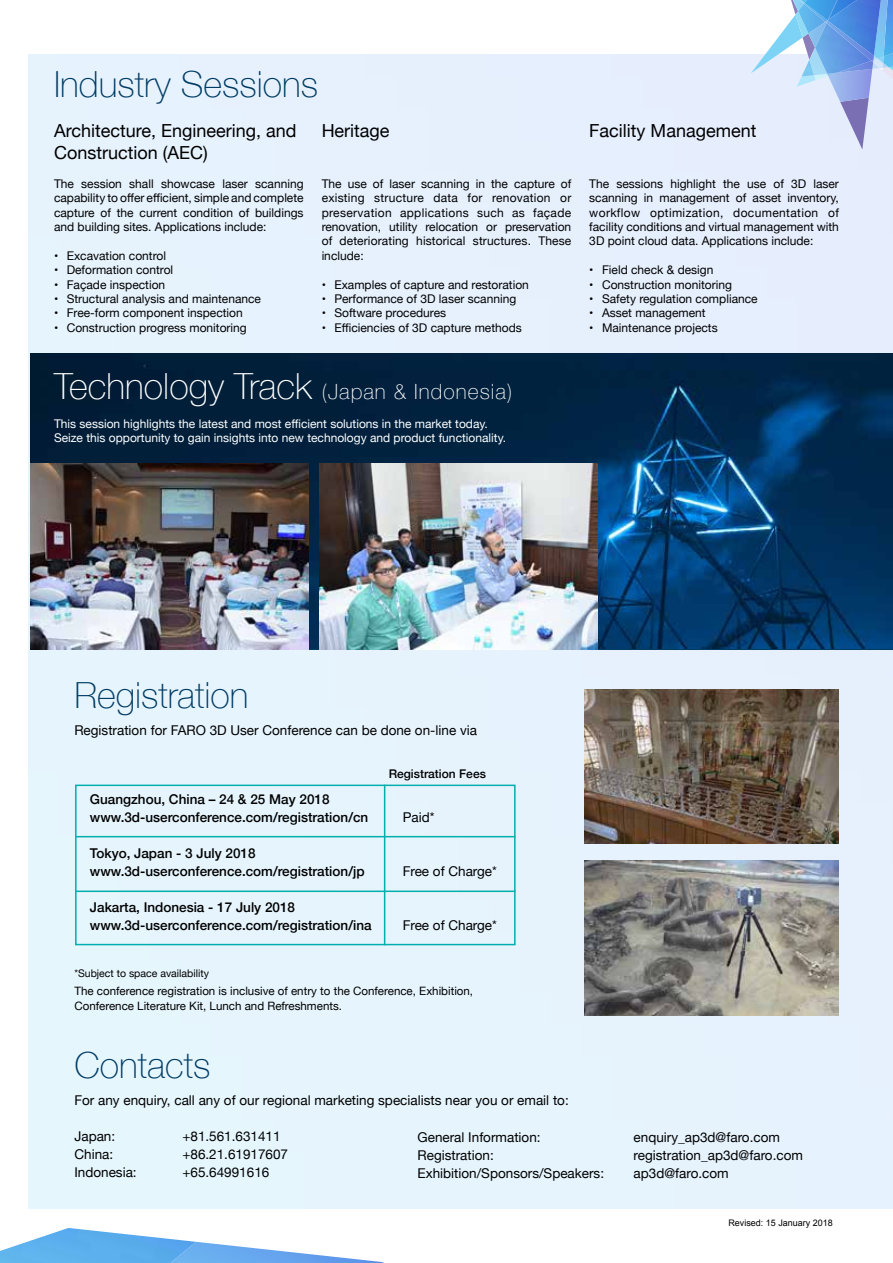
<style>
.page{position:relative;width:893px;height:1263px;background:#fff}
.page>*{position:absolute;margin:0;border:0;box-sizing:border-box;transform-origin:0 0}
.t1{font:100 36px "Helvetica Neue";color:#003b64}
.t2{font:100 21px "Helvetica Neue";letter-spacing:.05em;color:#fff}
.t3{font:18px/21.6px "Helvetica Neue";color:#000}
.t4{font:13.5px "Helvetica Neue";color:#000}
.t5{font:500 13.5px/18px "Helvetica Neue";color:#000}
.t6{font:12px/14.4px "Helvetica Neue";color:#000;text-align:justify}
.t7{font:12px/14.4px "Helvetica Neue";color:#fff}
.t8{font:500 12px "Helvetica Neue";color:#000}
.t9{font:11.55px/15px "Helvetica Neue";color:#000}
.t10{font:10.5px "Helvetica Neue";color:#000}
.t11{font:9px "Arial";color:#000}
.s1{font-size:36px}
</style>
<div class="page">
<div style="left:28px;top:54px;width:865px;height:1155px;background:#e6f3fd"></div>
<img style="left:30px;top:353px;width:863px;height:296px">
<img style="left:585px;top:860px;width:254px;height:155px">
<div style="left:74px;top:784px;width:442px;height:162px;background:#e6f5fd"></div>
<hr style="left:384px;top:784px;width:1px;height:161px;background:#00afac">
<hr style="left:75px;top:836px;width:441px;height:1px;background:#00afac">
<hr style="left:75px;top:890px;width:441px;height:2px;background:#00afac">
<svg style="left:791px;top:0;width:18px;height:60px"></svg>
<img style="left:793px;top:0;width:22px;height:48px">
<img style="left:801px;top:0;width:3px;height:4px">
<img style="left:888px;top:0;width:5px;height:56px">
<img style="left:881px;top:0;width:7px;height:56px">
<img style="left:797px;top:73px;width:19px;height:14px">
<img style="left:801px;top:60px;width:13px;height:17px">
<img style="left:814px;top:75px;width:13px;height:5px">
<img style="left:809px;top:48px;width:18px;height:27px">
<img style="left:815px;top:23px;width:12px;height:51px">
<svg style="left:827px;top:56px;width:66px;height:94px;background:#bcc9ed"></svg>
<img style="left:827px;top:21px;width:47px;height:40px">
<img style="left:828px;top:0;width:53px;height:56px">
<img style="left:751px;top:15px;width:51px;height:58px">
<img style="left:795px;top:11px;width:13px;height:27px">
<img style="left:798px;top:4px;width:27px;height:29px">
<img style="left:804px;top:20px;width:23px;height:2px">
<img style="left:804px;top:0;width:24px;height:20px">
<img style="left:828px;top:0;width:29px;height:20px">
<img style="left:196px;top:1242px;width:188px;height:21px">
<img style="left:0;top:1228px;width:196px;height:35px">
<img style="left:585px;top:689px;width:254px;height:154px">
<img style="left:30px;top:464px;width:278px;height:185px">
<img style="left:320px;top:464px;width:277px;height:185px">
<h1 class="t1" style="left:54px;top:57px;width:266px">Industry Sessions</h1>
<h3 class="t3" style="left:54px;top:121px;width:244px">Architecture, Engineering, and<br>Construction (AEC)</h3>
<p class="t6" style="left:54px;top:177px;width:251px">The session shall showcase laser scanning capability to offer efficient, simple and complete capture of the current condition of buildings and building sites. Applications include:</p>
<p class="t6" style="left:54px;top:249px;width:114px">• Excavation control</p>
<p class="t6" style="left:54px;top:263px;width:121px">• Deformation control</p>
<p class="t6" style="left:54px;top:278px;width:113px">• Façade inspection</p>
<p class="t6" style="left:54px;top:292px;width:209px">• Structural analysis and maintenance</p>
<p class="t6" style="left:54px;top:307px;width:190px">• Free-form component inspection</p>
<p class="t6" style="left:54px;top:321px;width:194px">• Construction progress monitoring</p>
<h3 class="t3" style="left:322px;top:121px;width:69px">Heritage</h3>
<p class="t6" style="left:322px;top:177px;width:251px">The use of laser scanning in the capture of existing structure data for renovation or preservation applications such as façade renovation, utility relocation or preservation of deteriorating historical structures. These include:</p>
<p class="t6" style="left:322px;top:278px;width:209px">• Examples of capture and restoration</p>
<p class="t6" style="left:322px;top:292px;width:196px">• Performance of 3D laser scanning</p>
<p class="t6" style="left:322px;top:307px;width:126px">• Software procedures</p>
<p class="t6" style="left:322px;top:321px;width:202px">• Efficiencies of 3D capture methods</p>
<h2 class="t2" style="left:54px;top:375px;width:460px"><span class="s1">Technology Track</span> (Japan &amp; Indonesia)</h2>
<p class="t7" style="left:54px;top:417px;width:454px">This session highlights the latest and most efficient solutions in the market today.<br>Seize this opportunity to gain insights into new technology and product functionality.</p>
<h3 class="t3" style="left:589px;top:121px;width:169px">Facility Management</h3>
<p class="t6" style="left:589px;top:177px;width:251px">The sessions highlight the use of 3D laser scanning in management of asset inventory, workflow optimization, documentation of facility conditions and virtual management with 3D point cloud data. Applications include:</p>
<p class="t6" style="left:589px;top:263px;width:126px">• Field check &amp; design</p>
<p class="t6" style="left:589px;top:278px;width:144px">• Construction monitoring</p>
<p class="t6" style="left:589px;top:292px;width:170px">• Safety regulation compliance</p>
<p class="t6" style="left:589px;top:307px;width:118px">• Asset management</p>
<p class="t6" style="left:589px;top:321px;width:130px">• Maintenance projects</p>
<h1 class="t1" style="left:74px;top:668px;width:176px">Registration</h1>
<p class="t4" style="left:74px;top:721px;width:404px">Registration for FARO 3D User Conference can be done on-line via</p>
<p class="t5" style="left:90px;top:789px;width:280px">Guangzhou, China – 24 &amp; 25 May 2018 www.3d-userconference.com/registration/cn</p>
<p class="t5" style="left:90px;top:843px;width:276px">Tokyo, Japan - 3 July 2018 www.3d-userconference.com/registration/jp</p>
<p class="t5" style="left:90px;top:897px;width:283px">Jakarta, Indonesia - 17 July 2018 www.3d-userconference.com/registration/ina</p>
<p class="t8" style="left:389px;top:764px;width:99px">Registration Fees</p>
<p class="t4" style="left:403px;top:807px;width:33px">Paid*</p>
<p class="t4" style="left:403px;top:861px;width:96px">Free of Charge*</p>
<p class="t4" style="left:403px;top:915px;width:96px">Free of Charge*</p>
<p class="t10" style="left:74px;top:966px;width:136px">*Subject to space availability</p>
<p class="t9" style="left:74px;top:984px;width:400px">The conference registration is inclusive of entry to the Conference, Exhibition,<br>Conference Literature Kit, Lunch and Refreshments.</p>
<h1 class="t1" style="left:74px;top:1038px;width:138px">Contacts</h1>
<p class="t4" style="left:74px;top:1090px;width:496px">For any enquiry, call any of our regional marketing specialists near you or email to:</p>
<p class="t4" style="left:74px;top:1126px;width:42px">Japan:</p>
<p class="t4" style="left:182px;top:1126px;width:100px">+81.561.631411</p>
<p class="t4" style="left:74px;top:1144px;width:40px">China:</p>
<p class="t4" style="left:182px;top:1144px;width:107px">+86.21.61917607</p>
<p class="t4" style="left:74px;top:1162px;width:64px">Indonesia:</p>
<p class="t4" style="left:182px;top:1162px;width:88px">+65.64991616</p>
<p class="t4" style="left:418px;top:1127px;width:125px">General Information:</p>
<p class="t4" style="left:634px;top:1127px;width:148px">enquiry_ap3d@faro.com</p>
<p class="t4" style="left:418px;top:1145px;width:78px">Registration:</p>
<p class="t4" style="left:634px;top:1145px;width:171px">registration_ap3d@faro.com</p>
<p class="t4" style="left:418px;top:1163px;width:188px">Exhibition/Sponsors/Speakers:</p>
<p class="t4" style="left:634px;top:1163px;width:97px">ap3d@faro.com</p>
<p class="t11" style="left:728px;top:1217px;width:106px">Revised: 15 January 2018</p>
</div>
